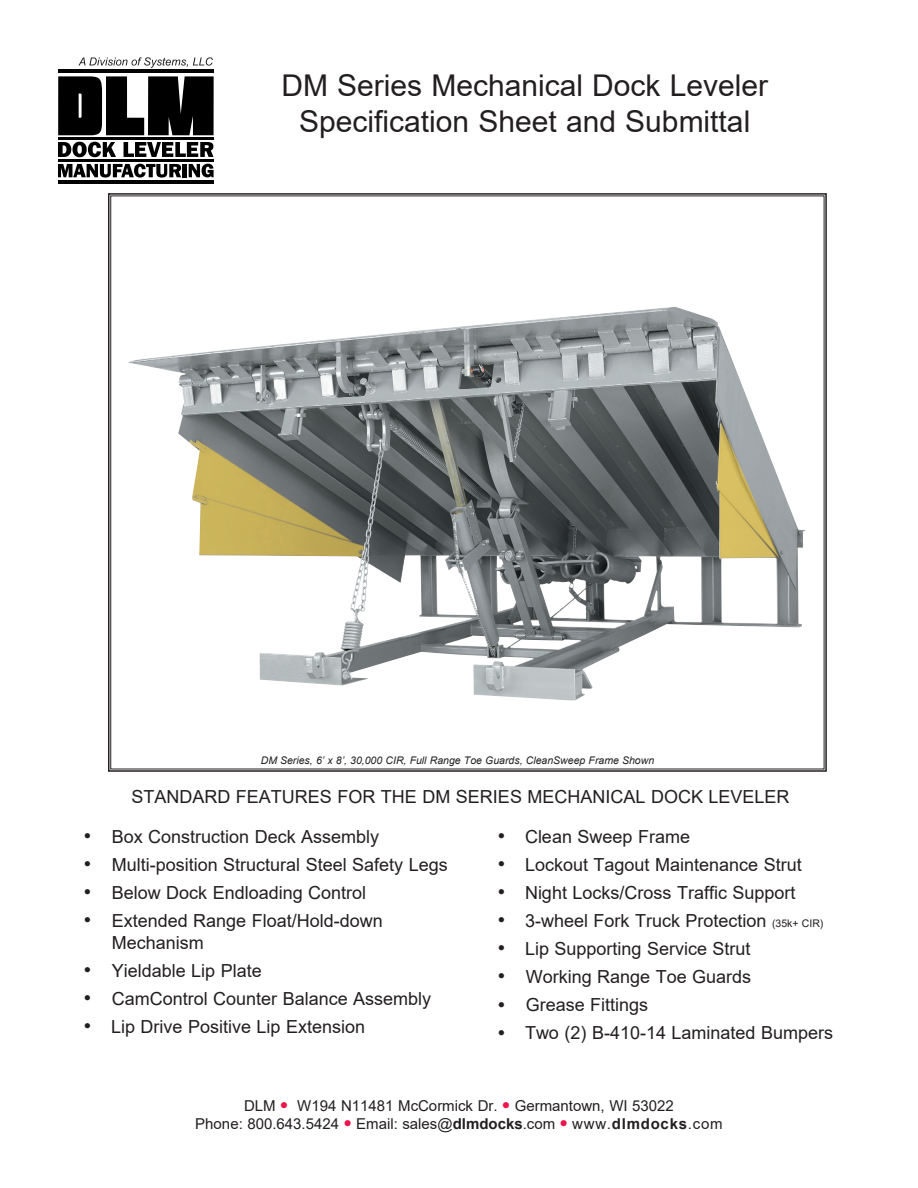
<style>
.page{position:relative;width:918px;height:1188px;background:#fff}
.page>*{position:absolute;margin:0;border:0;box-sizing:border-box;transform-origin:0 0}
.t1{font:30px/36px "Arial";color:#231f20;text-align:center}
.t2{font:18px/21.6px "Arial";color:#231f20}
.t3{font:15px "Arial";color:#231f20}
.t4{font:italic 10.5px "Arial";color:#231f20}
.s1{font-size:10.5px}
.s2{color:#ed164b}
.s3{font-weight:700}
</style>
<div class="page">
<svg style="left:108px;top:193px;width:719px;height:579px"></svg>
<svg style="left:58px;top:135px;width:156px;height:49px"></svg>
<hr style="left:58px;top:180px;width:155px;height:4px;background:#000">
<hr style="left:58px;top:159px;width:156px;height:2px;background:#000">
<hr style="left:58px;top:69px;width:156px;height:4px;background:#000">
<hr style="left:58px;top:138px;width:155px;height:2px;background:#000">
<svg style="left:58px;top:142px;width:58px;height:15px"></svg>
<svg style="left:124px;top:142px;width:89px;height:15px"></svg>
<svg style="left:58px;top:164px;width:123px;height:14px"></svg>
<div style="left:182px;top:164px;width:5px;height:13px;background:#000"></div>
<svg style="left:189px;top:164px;width:25px;height:13px"></svg>
<svg style="left:58px;top:76px;width:156px;height:59px;background:#292929"></svg>
<svg style="left:78px;top:57px;width:135px;height:11px"></svg>
<p class="t1" style="left:281px;top:67px;width:488px">DM Series Mechanical Dock Leveler<br>Specification Sheet and Submittal</p>
<p class="t4" style="left:261px;top:754px;width:395px">DM Series, 6’ x 8’, 30,000 CIR, Full Range Toe Guards, CleanSweep Frame Shown</p>
<p class="t2" style="left:131px;top:786px;width:660px">STANDARD FEATURES FOR THE DM SERIES MECHANICAL DOCK LEVELER</p>
<p class="t2" style="left:84px;top:826px;width:297px">● Box Construction Deck Assembly</p>
<p class="t2" style="left:84px;top:854px;width:365px">● Multi-position Structural Steel Safety Legs</p>
<p class="t2" style="left:84px;top:882px;width:284px">● Below Dock Endloading Control</p>
<p class="t2" style="left:112px;top:910px;width:273px;text-indent:-28px">● Extended Range Float/Hold-down<br>Mechanism</p>
<p class="t2" style="left:84px;top:960px;width:179px">● Yieldable Lip Plate</p>
<p class="t2" style="left:84px;top:988px;width:349px">● CamControl Counter Balance Assembly</p>
<p class="t2" style="left:84px;top:1016px;width:283px">● Lip Drive Positive Lip Extension</p>
<p class="t2" style="left:498px;top:826px;width:194px">● Clean Sweep Frame</p>
<p class="t2" style="left:498px;top:854px;width:305px">● Lockout Tagout Maintenance Strut</p>
<p class="t2" style="left:498px;top:882px;width:299px">● Night Locks/Cross Traffic Support</p>
<p class="t2" style="left:498px;top:910px;width:327px">● 3-wheel Fork Truck Protection <span class="s1">(35k+ CIR)</span></p>
<p class="t2" style="left:498px;top:938px;width:254px">● Lip Supporting Service Strut</p>
<p class="t2" style="left:498px;top:966px;width:255px">● Working Range Toe Guards</p>
<p class="t2" style="left:498px;top:994px;width:152px">● Grease Fittings</p>
<p class="t2" style="left:498px;top:1022px;width:337px">● Two (2) B-410-14 Laminated Bumpers</p>
<p class="t3" style="left:244px;top:1095px;width:431px">DLM <span class="s2">●</span> W194 N11481 McCormick Dr. <span class="s2">●</span> Germantown, WI 53022</p>
<p class="t3" style="left:195px;top:1113px;width:529px">Phone: 800.643.5424 <span class="s2">●</span> Email: sales@<span class="s3">dlmdocks</span>.com <span class="s2">●</span> www.<span class="s3">dlmdocks</span>.com</p>
</div>
